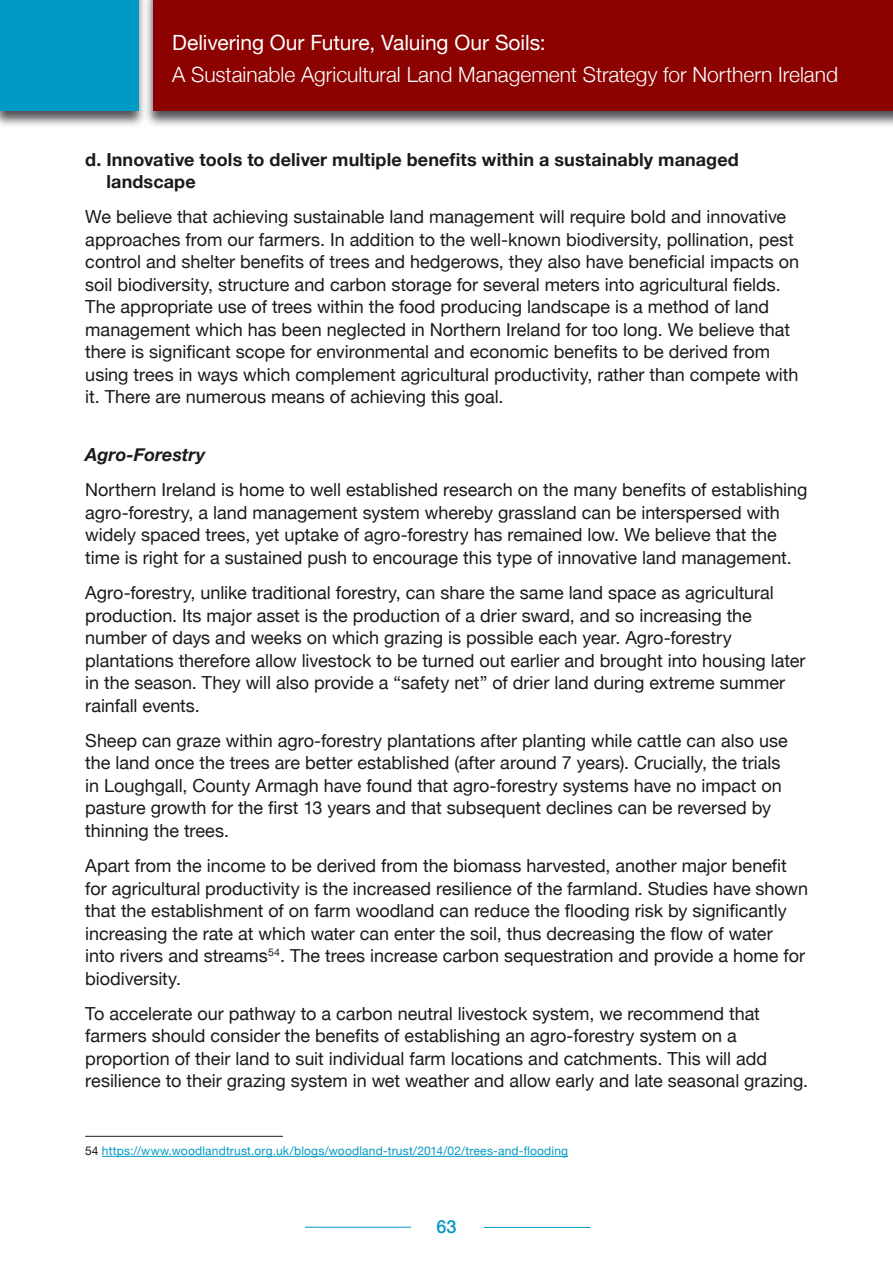
<style>
.page{position:relative;width:893px;height:1263px;background:#fff}
.page>*{position:absolute;margin:0;border:0;box-sizing:border-box;transform-origin:0 0}
.t1{font:300 21px "Helvetica Neue";color:#fff}
.t2{font:21px "Helvetica Neue";color:#fff}
.Body_Text{font:18px/22.5px "Helvetica Neue";color:#1a1b1f}
.Body_Text-2{font:700 18px/22.5px "Helvetica Neue";letter-spacing:.005em;color:#1a1b1f}
.Body_Text-3{font:italic 700 18px "Helvetica Neue";color:#1a1b1f}
.t3{font:500 18px "Helvetica Neue";color:#009ac6}
.footers{font:12px "Helvetica Neue";letter-spacing:.015em;color:#009ac6}
.s1{color:#1a1b1f}
</style>
<div class="page">
<div style="left:144px;top:0;width:749px;height:128px;background:#1a1b1f;opacity:.75"></div>
<div style="left:153px;top:0;width:740px;height:111px;background:#8b0200"></div>
<div style="left:0;top:0;width:148px;height:128px;background:#1a1b1f;opacity:.75"></div>
<div style="left:0;top:0;width:138px;height:111px;background:#009ac6"></div>
<hr style="left:305px;top:1227px;width:106px;height:1px;background:#009ac6">
<hr style="left:484px;top:1227px;width:106px;height:1px;background:#009ac6">
<hr style="left:102px;top:1156px;width:466px;height:1px;background:#009ac6">
<hr style="left:85px;top:1136px;width:198px;height:1px;background:#1a1b1f">
<p class="t2" style="left:172px;top:30px;width:375px">Delivering Our Future, Valuing Our Soils:</p>
<p class="t1" style="left:172px;top:61px;width:667px">A Sustainable Agricultural Land Management Strategy for Northern Ireland</p>
<p class="Body_Text-2" style="left:106px;top:147px;width:634px;text-indent:-21px">d. Innovative tools to deliver multiple benefits within a sustainably managed landscape</p>
<p class="Body_Text" style="left:85px;top:205px;width:715px">We believe that achieving sustainable land management will require bold and innovative approaches from our farmers. In addition to the well-known biodiversity, pollination, pest control and shelter benefits of trees and hedgerows, they also have beneficial impacts on soil biodiversity, structure and carbon storage for several meters into agricultural fields.<br>The appropriate use of trees within the food producing landscape is a method of land management which has been neglected in Northern Ireland for too long. We believe that there is significant scope for environmental and economic benefits to be derived from using trees in ways which complement agricultural productivity, rather than compete with it. There are numerous means of achieving this goal.</p>
<p class="Body_Text-3" style="left:85px;top:443px;width:122px">Agro-Forestry</p>
<p class="Body_Text" style="left:85px;top:478px;width:724px">Northern Ireland is home to well established research on the many benefits of establishing agro-forestry, a land management system whereby grassland can be interspersed with widely spaced trees, yet uptake of agro-forestry has remained low. We believe that the time is right for a sustained push to encourage this type of innovative land management.</p>
<p class="Body_Text" style="left:85px;top:581px;width:722px">Agro-forestry, unlike traditional forestry, can share the same land space as agricultural production. Its major asset is the production of a drier sward, and so increasing the number of days and weeks on which grazing is possible each year. Agro-forestry plantations therefore allow livestock to be turned out earlier and brought into housing later in the season. They will also provide a “safety net” of drier land during extreme summer rainfall events.</p>
<p class="Body_Text" style="left:85px;top:729px;width:704px">Sheep can graze within agro-forestry plantations after planting while cattle can also use the land once the trees are better established (after around 7 years). Crucially, the trials in Loughgall, County Armagh have found that agro-forestry systems have no impact on pasture growth for the first 13 years and that subsequent declines can be reversed by thinning the trees.</p>
<p class="Body_Text" style="left:85px;top:854px;width:724px">Apart from the income to be derived from the biomass harvested, another major benefit for agricultural productivity is the increased resilience of the farmland. Studies have shown that the establishment of on farm woodland can reduce the flooding risk by significantly increasing the rate at which water can enter the soil, thus decreasing the flow of water<br>into rivers and streams<sup>54</sup>. The trees increase carbon sequestration and provide a home for biodiversity.</p>
<p class="Body_Text" style="left:85px;top:1002px;width:724px">To accelerate our pathway to a carbon neutral livestock system, we recommend that farmers should consider the benefits of establishing an agro-forestry system on a proportion of their land to suit individual farm locations and catchments. This will add resilience to their grazing system in wet weather and allow early and late seasonal grazing.</p>
<p class="footers" style="left:85px;top:1144px;width:485px"><span class="s1">54</span> https://www.woodlandtrust.org.uk/blogs/woodland-trust/2014/02/trees-and-flooding</p>
<p class="t3" style="left:436px;top:1216px;width:22px">63</p>
</div>
